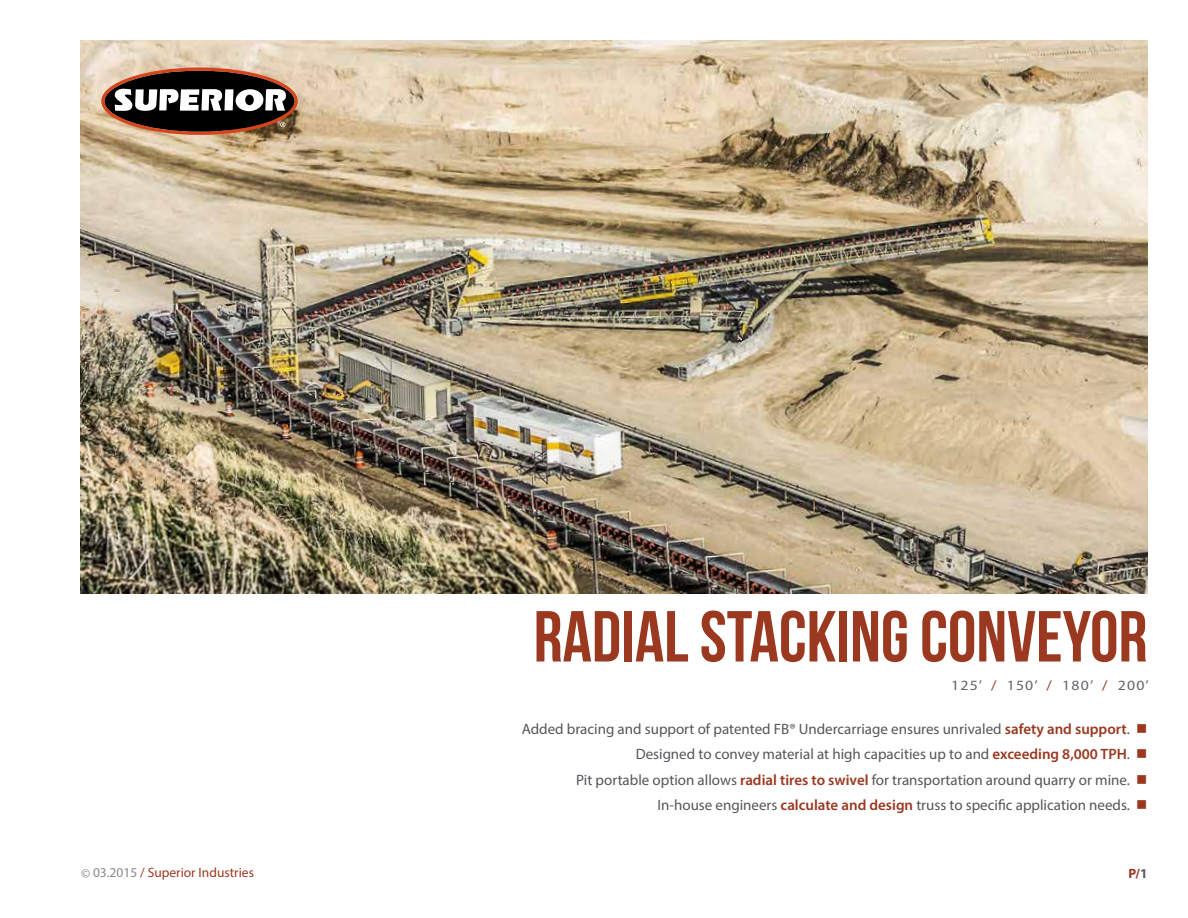
<style>
.page{position:relative;width:1188px;height:918px;background:#fff}
.page>*{position:absolute;margin:0;border:0;box-sizing:border-box;transform-origin:0 0}
.t1{font:700 72px "Bebas Neue";color:#9a3820}
.t2{font:15px/25.5px "Myriad Pro";color:#55565a;text-align:right}
.t3{font:14.1px "Myriad Pro";letter-spacing:.075em;color:#646569;scale:1.11 1}
.t4{font:13.5px "Myriad Pro";color:#9a3820}
.t5{font:700 13.5px "Myriad Pro";color:#9a3820}
.s1{color:#9a3820}
.s2{font-weight:600;color:#9a3820}
.s3{color:#8a8a8d}
.s4{color:#55565a}
</style>
<div class="page">
<img style="left:81px;top:40px;width:1066px;height:554px">
<svg style="left:101px;top:68px;width:197px;height:67px"></svg>
<h1 class="t1" style="left:534px;top:597px;width:615px">RADIAL STACKING CONVEYOR</h1>
<p class="t3" style="left:951px;top:676px;width:180px">125’ <span class="s1">/</span> 150’ <span class="s1">/</span> 180’ <span class="s1">/</span> 200’</p>
<p class="t2" style="left:522px;top:716px;width:627px">Added bracing and support of patented FB® Undercarriage ensures unrivaled <span class="s2">safety and support</span>. <span class="s1">■ </span>Designed to convey material at high capacities up to and <span class="s2">exceeding 8,000 TPH</span>. <span class="s1">■<br></span>Pit portable option allows <span class="s2">radial tires to swivel</span> for transportation around quarry or mine. <span class="s1">■ </span>In-house engineers <span class="s2">calculate and design</span> truss to specific application needs. <span class="s1">■</span></p>
<p class="t4" style="left:81px;top:865px;width:175px"><span class="s3">© 03.2015</span> / Superior Industries</p>
<p class="t5" style="left:1128px;top:864px;width:21px">P/<span class="s4">1</span></p>
</div>
